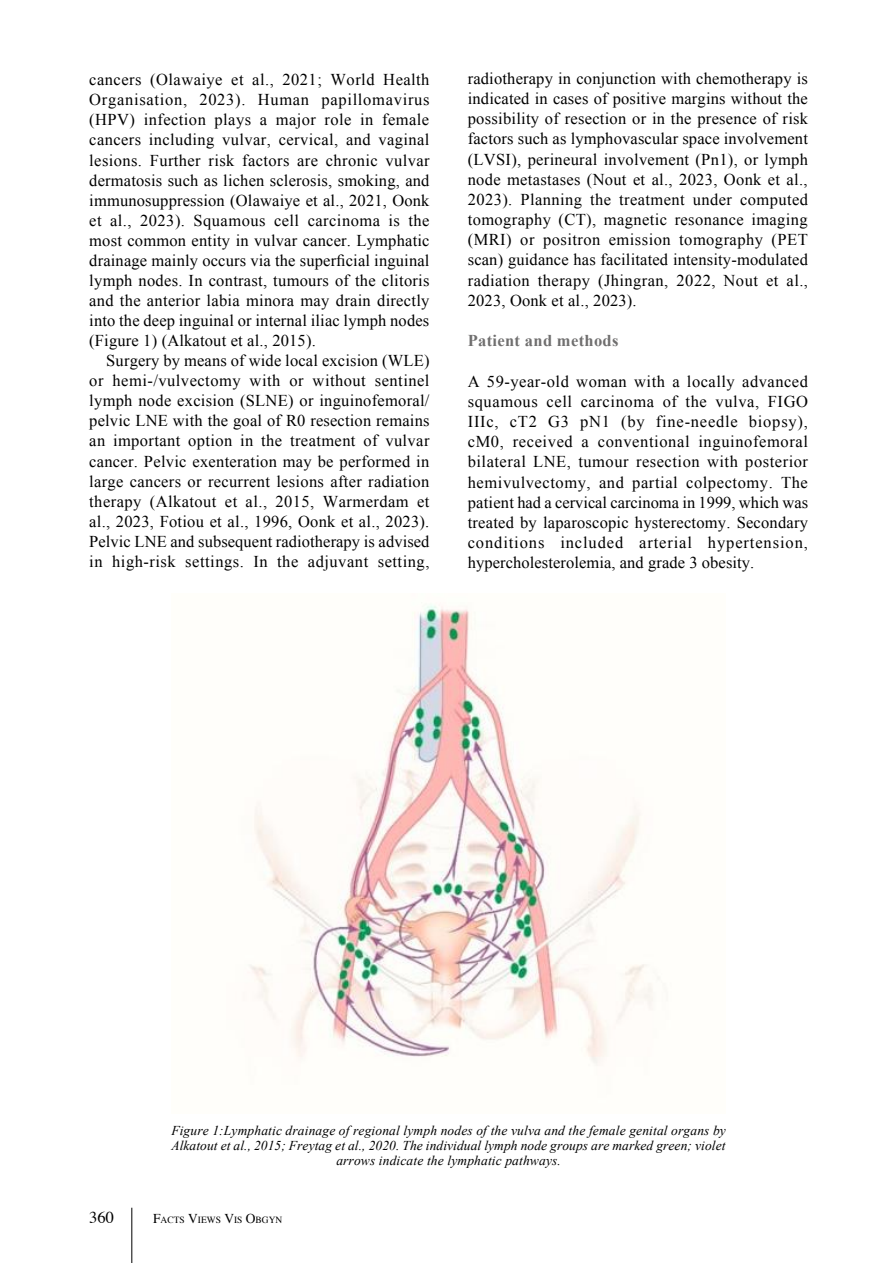
<style>
.page{position:relative;width:893px;height:1263px;background:#fff}
.page>*{position:absolute;margin:0;border:0;box-sizing:border-box;transform-origin:0 0}
.t1{font:16.5px/20.1px "Times New Roman";letter-spacing:.01em;color:#000;text-align:justify}
.t2{font:700 16.5px "Times New Roman";letter-spacing:.02em;color:#706f6f}
.t3{font:16.5px "Times";color:#000}
.t4{font:italic 13.5px/15px "Times New Roman";letter-spacing:.01em;color:#000;text-align:center}
.t5{font:9.45px "Times";color:#000}
.s1{font-size:13.5px}
</style>
<div class="page">
<hr style="left:131px;top:1208px;width:1px;height:55px;background:#000">
<img style="left:249px;top:605px;width:411px;height:461px">
<p class="t1" style="left:89px;top:69px;width:342px">cancers (Olawaiye et al., 2021; World Health Organisation, 2023). Human papillomavirus (HPV) infection plays a major role in female cancers including vulvar, cervical, and vaginal lesions. Further risk factors are chronic vulvar dermatosis such as lichen sclerosis, smoking, and immunosuppression (Olawaiye et al., 2021, Oonk et al., 2023). Squamous cell carcinoma is the most common entity in vulvar cancer. Lymphatic drainage mainly occurs via the superficial inguinal lymph nodes. In contrast, tumours of the clitoris and the anterior labia minora may drain directly into the deep inguinal or internal iliac lymph nodes (Figure 1) (Alkatout et al., 2015).</p>
<p class="t1" style="left:89px;top:350px;width:342px;text-indent:17px">Surgery by means of wide local excision (WLE) or hemi-/vulvectomy with or without sentinel lymph node excision (SLNE) or inguinofemoral/ pelvic LNE with the goal of R0 resection remains an important option in the treatment of vulvar cancer. Pelvic exenteration may be performed in large cancers or recurrent lesions after radiation therapy (Alkatout et al., 2015, Warmerdam et al., 2023, Fotiou et al., 1996, Oonk et al., 2023).<br>Pelvic LNE and subsequent radiotherapy is advised in high-risk settings. In the adjuvant setting,</p>
<p class="t1" style="left:468px;top:68px;width:342px">radiotherapy in conjunction with chemotherapy is indicated in cases of positive margins without the possibility of resection or in the presence of risk factors such as lymphovascular space involvement (LVSI), perineural involvement (Pn1), or lymph node metastases (Nout et al., 2023, Oonk et al., 2023). Planning the treatment under computed tomography (CT), magnetic resonance imaging (MRI) or positron emission tomography (PET scan) guidance has facilitated intensity-modulated radiation therapy (Jhingran, 2022, Nout et al., 2023, Oonk et al., 2023).</p>
<p class="t2" style="left:468px;top:329px;width:152px">Patient and methods</p>
<p class="t1" style="left:468px;top:371px;width:342px">A 59-year-old woman with a locally advanced squamous cell carcinoma of the vulva, FIGO IIIc, cT2 G3 pN1 (by fine-needle biopsy), cM0, received a conventional inguinofemoral bilateral LNE, tumour resection with posterior hemivulvectomy, and partial colpectomy. The patient had a cervical carcinoma in 1999, which was treated by laparoscopic hysterectomy. Secondary conditions included arterial hypertension, hypercholesterolemia, and grade 3 obesity.</p>
<p class="t4" style="left:171px;top:1123px;width:556px">Figure 1:Lymphatic drainage of regional lymph nodes of the vulva and the female genital organs by<br>Alkatout et al., 2015; Freytag et al., 2020. The individual lymph node groups are marked green; violet arrows indicate the lymphatic pathways.</p>
<p class="t3" style="left:89px;top:1202px;width:26px">360</p>
<p class="t5" style="left:153px;top:1211px;width:131px"><span class="s1">F</span>ACTS <span class="s1">V</span>IEWS <span class="s1">V</span>IS <span class="s1">O</span>BGYN</p>
</div>
